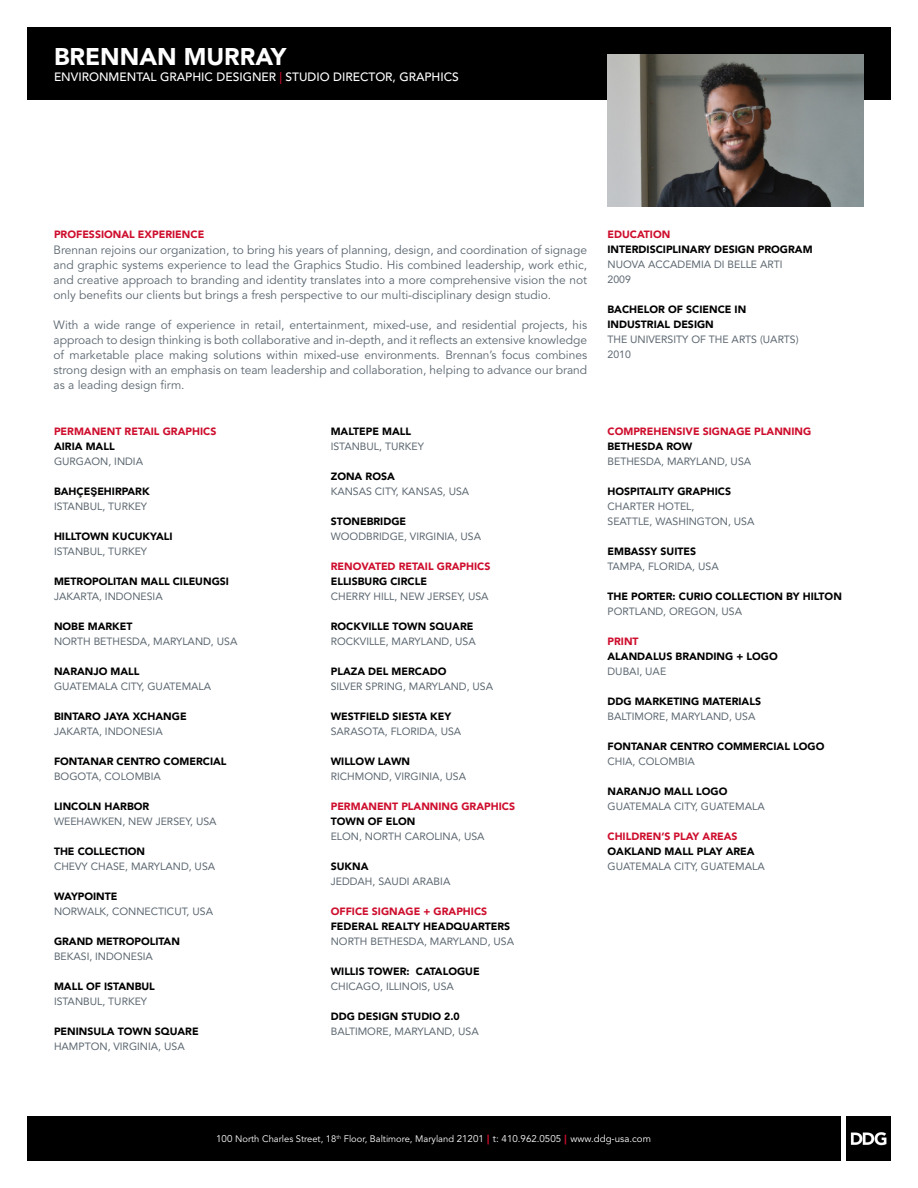
<style>
.page{position:relative;width:918px;height:1188px;background:#fff}
.page>*{position:absolute;margin:0;border:0;box-sizing:border-box;transform-origin:0 0}
.t1{font:900 24px "Avenir LT Std";color:#fff}
.t2{font:12px/15px "Avenir LT Std";color:#5b6670;text-align:justify}
.t3{font:500 12px "Avenir LT Std";color:#fff}
.t4{font:10.5px/15px "Avenir LT Std";color:#5b6670}
.t5{font:900 10.5px/15px "Avenir LT Std";color:#000}
.t6{font:900 10.5px "Avenir LT Std";color:#ce0e2d}
.t7{font:9.3px "Avenir LT Std";color:#fff}
.s1{color:#ce0e2d}
.s2{font-weight:900;color:#000}
.s3{font-family:"Arial";font-weight:700;color:#000}
.s4{font-size:9.75px}
.s5{font-weight:900;font-size:9.75px;color:#ce0e2d}
</style>
<div class="page">
<div style="left:27px;top:27px;width:864px;height:72px;background:#000"></div>
<div style="left:27px;top:1116px;width:813px;height:45px;background:#000"></div>
<img style="left:608px;top:54px;width:256px;height:152px">
<img style="left:846px;top:1116px;width:45px;height:45px">
<h1 class="t1" style="left:54px;top:42px;width:234px">BRENNAN MURRAY</h1>
<p class="t3" style="left:54px;top:70px;width:406px">ENVIRONMENTAL GRAPHIC DESIGNER <span class="s1">|</span> STUDIO DIRECTOR, GRAPHICS</p>
<p class="t6" style="left:54px;top:228px;width:152px">PROFESSIONAL EXPERIENCE</p>
<p class="t6" style="left:607px;top:228px;width:64px">EDUCATION</p>
<p class="t2" style="left:53px;top:243px;width:535px">Brennan rejoins our organization, to bring his years of planning, design, and coordination of signage and graphic systems experience to lead the Graphics Studio. His combined leadership, work ethic, and creative approach to branding and identity translates into a more comprehensive vision the not only benefits our clients but brings a fresh perspective to our multi-disciplinary design studio.</p>
<p class="t2" style="left:53px;top:318px;width:535px">With a wide range of experience in retail, entertainment, mixed-use, and residential projects, his approach to design thinking is both collaborative and in-depth, and it reflects an extensive knowledge of marketable place making solutions within mixed-use environments. Brennan’s focus combines strong design with an emphasis on team leadership and collaboration, helping to advance our brand as a leading design firm.</p>
<p class="t6" style="left:54px;top:425px;width:164px">PERMANENT RETAIL GRAPHICS</p>
<p class="t5" style="left:54px;top:439px;width:62px">AIRIA MALL</p>
<p class="t4" style="left:54px;top:454px;width:91px">GURGAON, INDIA</p>
<p class="t4" style="left:54px;top:484px;width:97px"><span class="s2">BAHÇE</span><span class="s3">Ş</span><span class="s2">EHIRPARK<br></span>ISTANBUL, TURKEY</p>
<p class="t5" style="left:54px;top:529px;width:120px">HILLTOWN KUCUKYALI</p>
<p class="t4" style="left:54px;top:544px;width:95px">ISTANBUL, TURKEY</p>
<p class="t5" style="left:54px;top:574px;width:176px">METROPOLITAN MALL CILEUNGSI</p>
<p class="t4" style="left:54px;top:589px;width:110px">JAKARTA, INDONESIA</p>
<p class="t5" style="left:54px;top:619px;width:80px">NOBE MARKET</p>
<p class="t4" style="left:54px;top:634px;width:185px">NORTH BETHESDA, MARYLAND, USA</p>
<p class="t5" style="left:54px;top:664px;width:87px">NARANJO MALL</p>
<p class="t4" style="left:54px;top:679px;width:159px">GUATEMALA CITY, GUATEMALA</p>
<p class="t5" style="left:54px;top:709px;width:134px">BINTARO JAYA XCHANGE</p>
<p class="t4" style="left:54px;top:724px;width:110px">JAKARTA, INDONESIA</p>
<p class="t5" style="left:54px;top:754px;width:174px">FONTANAR CENTRO COMERCIAL</p>
<p class="t4" style="left:54px;top:769px;width:109px">BOGOTA, COLOMBIA</p>
<p class="t5" style="left:54px;top:799px;width:97px">LINCOLN HARBOR</p>
<p class="t4" style="left:54px;top:814px;width:164px">WEEHAWKEN, NEW JERSEY, USA</p>
<p class="t5" style="left:54px;top:844px;width:93px">THE COLLECTION</p>
<p class="t4" style="left:54px;top:859px;width:163px">CHEVY CHASE, MARYLAND, USA</p>
<p class="t5" style="left:54px;top:889px;width:65px">WAYPOINTE</p>
<p class="t4" style="left:54px;top:904px;width:161px">NORWALK, CONNECTICUT, USA</p>
<p class="t5" style="left:54px;top:934px;width:127px">GRAND METROPOLITAN</p>
<p class="t4" style="left:54px;top:949px;width:101px">BEKASI, INDONESIA</p>
<p class="t5" style="left:54px;top:979px;width:102px">MALL OF ISTANBUL</p>
<p class="t4" style="left:54px;top:994px;width:95px">ISTANBUL, TURKEY</p>
<p class="t5" style="left:54px;top:1024px;width:146px">PENINSULA TOWN SQUARE</p>
<p class="t4" style="left:54px;top:1039px;width:132px">HAMPTON, VIRGINIA, USA</p>
<p class="t5" style="left:331px;top:424px;width:82px">MALTEPE MALL</p>
<p class="t4" style="left:331px;top:439px;width:95px">ISTANBUL, TURKEY</p>
<p class="t5" style="left:331px;top:469px;width:66px">ZONA ROSA</p>
<p class="t4" style="left:331px;top:484px;width:140px">KANSAS CITY, KANSAS, USA</p>
<p class="t5" style="left:331px;top:514px;width:77px">STONEBRIDGE</p>
<p class="t4" style="left:331px;top:529px;width:152px">WOODBRIDGE, VIRGINIA, USA</p>
<p class="t6" style="left:331px;top:560px;width:161px">RENOVATED RETAIL GRAPHICS</p>
<p class="t5" style="left:331px;top:574px;width:98px">ELLISBURG CIRCLE</p>
<p class="t4" style="left:331px;top:589px;width:159px">CHERRY HILL, NEW JERSEY, USA</p>
<p class="t5" style="left:331px;top:619px;width:144px">ROCKVILLE TOWN SQUARE</p>
<p class="t4" style="left:331px;top:634px;width:147px">ROCKVILLE, MARYLAND, USA</p>
<p class="t5" style="left:331px;top:664px;width:117px">PLAZA DEL MERCADO</p>
<p class="t4" style="left:331px;top:679px;width:164px">SILVER SPRING, MARYLAND, USA</p>
<p class="t5" style="left:331px;top:709px;width:122px">WESTFIELD SIESTA KEY</p>
<p class="t4" style="left:331px;top:724px;width:132px">SARASOTA, FLORIDA, USA</p>
<p class="t5" style="left:331px;top:754px;width:81px">WILLOW LAWN</p>
<p class="t4" style="left:331px;top:769px;width:137px">RICHMOND, VIRGINIA, USA</p>
<p class="t6" style="left:331px;top:800px;width:186px">PERMANENT PLANNING GRAPHICS</p>
<p class="t5" style="left:331px;top:814px;width:86px">TOWN OF ELON</p>
<p class="t4" style="left:331px;top:829px;width:155px">ELON, NORTH CAROLINA, USA</p>
<p class="t5" style="left:331px;top:859px;width:39px">SUKNA</p>
<p class="t4" style="left:331px;top:874px;width:121px">JEDDAH, SAUDI ARABIA</p>
<p class="t6" style="left:331px;top:905px;width:158px">OFFICE SIGNAGE + GRAPHICS</p>
<p class="t5" style="left:331px;top:919px;width:181px">FEDERAL REALTY HEADQUARTERS</p>
<p class="t4" style="left:331px;top:934px;width:185px">NORTH BETHESDA, MARYLAND, USA</p>
<p class="t5" style="left:331px;top:964px;width:150px">WILLIS TOWER: CATALOGUE</p>
<p class="t4" style="left:331px;top:979px;width:125px">CHICAGO, ILLINOIS, USA</p>
<p class="t5" style="left:331px;top:1009px;width:131px">DDG DESIGN STUDIO 2.0</p>
<p class="t4" style="left:331px;top:1024px;width:150px">BALTIMORE, MARYLAND, USA</p>
<p class="t5" style="left:608px;top:241px;width:207px">INTERDISCIPLINARY DESIGN PROGRAM</p>
<p class="t4" style="left:608px;top:257px;width:176px">NUOVA ACCADEMIA DI BELLE ARTI<br>2009</p>
<p class="t5" style="left:608px;top:301px;width:140px">BACHELOR OF SCIENCE IN<br>INDUSTRIAL DESIGN</p>
<p class="t4" style="left:608px;top:332px;width:193px">THE UNIVERSITY OF THE ARTS (UARTS)<br>2010</p>
<p class="t6" style="left:608px;top:425px;width:205px">COMPREHENSIVE SIGNAGE PLANNING</p>
<p class="t5" style="left:608px;top:439px;width:86px">BETHESDA ROW</p>
<p class="t4" style="left:608px;top:454px;width:145px">BETHESDA, MARYLAND, USA</p>
<p class="t5" style="left:608px;top:484px;width:125px">HOSPITALITY GRAPHICS</p>
<p class="t4" style="left:608px;top:499px;width:149px">CHARTER HOTEL,<br>SEATTLE, WASHINGTON, USA</p>
<p class="t5" style="left:608px;top:544px;width:90px">EMBASSY SUITES</p>
<p class="t4" style="left:608px;top:559px;width:113px">TAMPA, FLORIDA, USA</p>
<p class="t5" style="left:608px;top:589px;width:236px">THE PORTER: CURIO COLLECTION BY HILTON</p>
<p class="t4" style="left:608px;top:604px;width:136px">PORTLAND, OREGON, USA</p>
<p class="t6" style="left:608px;top:635px;width:33px">PRINT</p>
<p class="t5" style="left:608px;top:649px;width:172px">ALANDALUS BRANDING + LOGO</p>
<p class="t4" style="left:608px;top:664px;width:60px">DUBAI, UAE</p>
<p class="t5" style="left:608px;top:694px;width:155px">DDG MARKETING MATERIALS</p>
<p class="t4" style="left:608px;top:709px;width:150px">BALTIMORE, MARYLAND, USA</p>
<p class="t5" style="left:608px;top:739px;width:218px">FONTANAR CENTRO COMMERCIAL LOGO</p>
<p class="t4" style="left:608px;top:754px;width:89px">CHIA, COLOMBIA</p>
<p class="t5" style="left:608px;top:784px;width:121px">NARANJO MALL LOGO</p>
<p class="t4" style="left:608px;top:799px;width:159px">GUATEMALA CITY, GUATEMALA</p>
<p class="t6" style="left:608px;top:830px;width:132px">CHILDREN’S PLAY AREAS</p>
<p class="t5" style="left:608px;top:844px;width:149px">OAKLAND MALL PLAY AREA</p>
<p class="t4" style="left:608px;top:859px;width:159px">GUATEMALA CITY, GUATEMALA</p>
<p class="t7" style="left:216px;top:1134px;width:436px"><span class="s4">100</span> North Charles Street, 18<sup>th</sup> Floor, Baltimore, Maryland <span class="s4">21201</span> <span class="s5">|</span> <span class="s4">t: 410.962.0505</span> <span class="s5">|</span> <span class="s4">www.ddg-usa.com</span></p>
</div>
